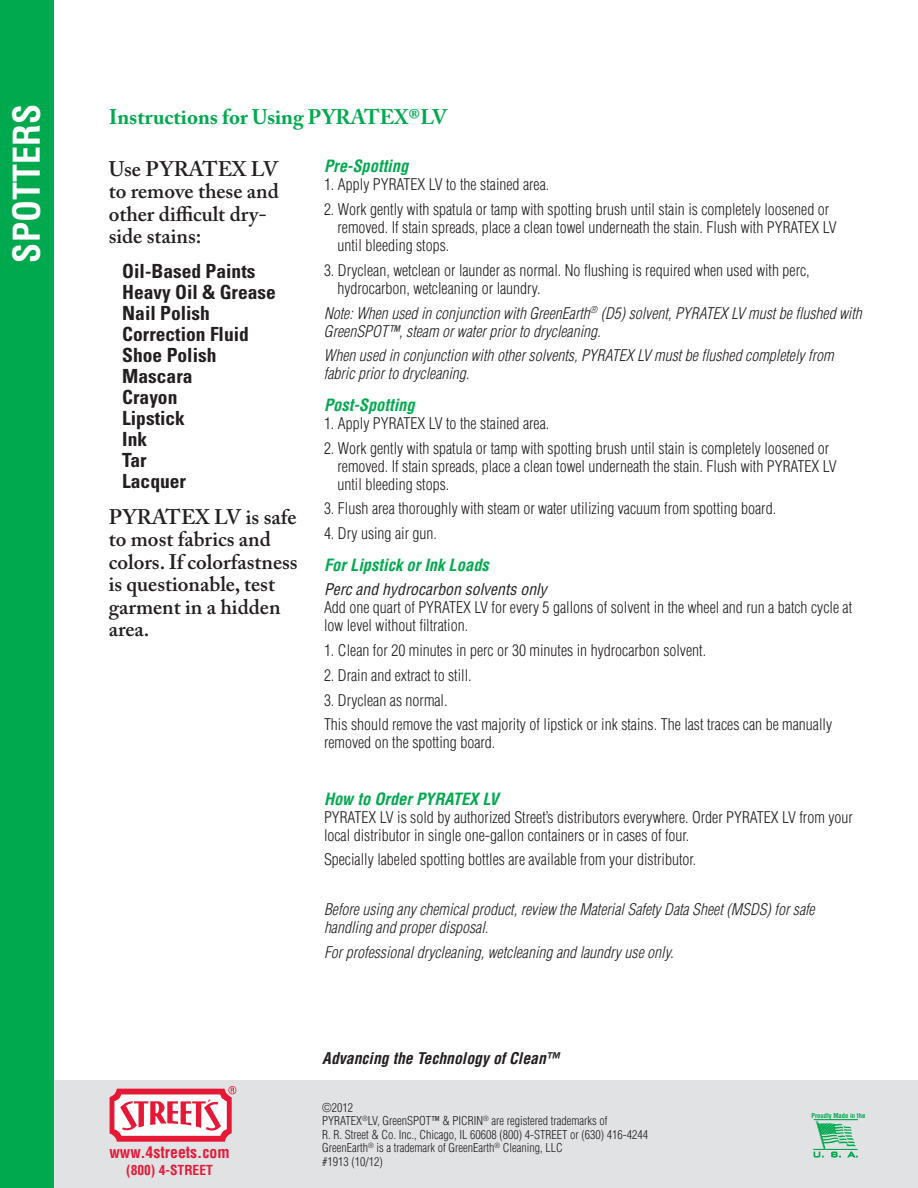
<style>
.page{position:relative;width:918px;height:1188px;background:#fff}
.page>*{position:absolute;margin:0;border:0;box-sizing:border-box;transform-origin:0 0}
.t1{font:700 condensed 36px "Helvetica LT Std";color:#fff}
.t2{font:600 21px/22.5px "Adobe Caslon Pro";color:#231f20}
.t3{font:700 21px "Adobe Caslon Pro";color:#00a94e}
.t4{font:700 condensed 19.5px/21px "Univers LT Std";color:#231f20}
.t5{font:italic 700 condensed 16.5px "Helvetica LT Std";color:#00a94e}
.t6{font:300 condensed 15.75px/18px "Helvetica LT Std";color:#231f20}
.t7{font:italic 300 condensed 15.75px/18px "Helvetica LT Std";color:#231f20}
.t8{font:italic condensed 15.75px "Helvetica LT Std";color:#231f20}
.t9{font:italic 700 condensed 15.75px "Helvetica LT Std";color:#231f20}
.t10{font:700 condensed 15.75px "Helvetica LT Std";color:#e51836}
.t11{font:700 condensed 13.5px "Helvetica LT Std";color:#e51836}
.t12{font:300 condensed 12px/13.5px "Helvetica LT Std";color:#231f20}
.t13{font:700 condensed 6.6px "Helvetica LT Std";color:#00a94e}
</style>
<div class="page">
<div style="left:0;top:1080px;width:918px;height:108px;background:#e1e2e4"></div>
<div style="left:0;top:0;width:54px;height:1188px;background:#00a94e"></div>
<svg style="left:110px;top:1086px;width:126px;height:56px;background:#f098a5"></svg>
<hr style="left:814px;top:1119px;width:44px;height:1px;background:#00a94e">
<svg style="left:813px;top:1121px;width:45px;height:37px"></svg>
<h1 class="t1" style="left:4px;top:262px;width:160px;rotate:-90deg">SPOTTERS</h1>
<h2 class="t3" style="left:109px;top:105px;width:340px">Instructions for Using PYRATEX®LV</h2>
<h2 class="t2" style="left:109px;top:157px;width:172px">Use PYRATEX LV to remove these and other difficult dry&shy;side stains:</h2>
<p class="t4" style="left:122px;top:260px;width:155px">Oil-Based Paints<br>Heavy Oil &amp; Grease<br>Nail Polish<br>Correction Fluid<br>Shoe Polish<br>Mascara<br>Crayon<br>Lipstick<br>Ink<br>Tar<br>Lacquer</p>
<h2 class="t2" style="left:109px;top:505px;width:191px">PYRATEX LV is safe to most fabrics and colors. If colorfastness is questionable, test garment in a hidden area.</h2>
<p class="t5" style="left:324px;top:156px;width:86px">Pre-Spotting</p>
<p class="t6" style="left:324px;top:176px;width:227px">1. Apply PYRATEX LV to the stained area.</p>
<p class="t6" style="left:337px;top:200px;width:501px;text-indent:-13px">2. Work gently with spatula or tamp with spotting brush until stain is completely loosened or removed. If stain spreads, place a clean towel underneath the stain. Flush with PYRATEX LV until bleeding stops.</p>
<p class="t6" style="left:337px;top:261px;width:474px;text-indent:-13px">3. Dryclean, wetclean or launder as normal. No flushing is required when used with perc, hydrocarbon, wetcleaning or laundry.</p>
<p class="t7" style="left:324px;top:304px;width:539px">Note: When used in conjunction with GreenEarth<sup>®</sup> (D5) solvent, PYRATEX LV must be flushed with<br>GreenSPOT™, steam or water prior to drycleaning.</p>
<p class="t7" style="left:324px;top:347px;width:511px">When used in conjunction with other solvents, PYRATEX LV must be flushed completely from fabric prior to drycleaning.</p>
<p class="t5" style="left:324px;top:394px;width:92px">Post-Spotting</p>
<p class="t6" style="left:324px;top:414px;width:227px">1. Apply PYRATEX LV to the stained area.</p>
<p class="t6" style="left:337px;top:439px;width:501px;text-indent:-13px">2. Work gently with spatula or tamp with spotting brush until stain is completely loosened or removed. If stain spreads, place a clean towel underneath the stain. Flush with PYRATEX LV until bleeding stops.</p>
<p class="t6" style="left:324px;top:500px;width:454px">3. Flush area thoroughly with steam or water utilizing vacuum from spotting board.</p>
<p class="t6" style="left:324px;top:524px;width:115px">4. Dry using air gun.</p>
<p class="t5" style="left:324px;top:554px;width:166px">For Lipstick or Ink Loads</p>
<p class="t8" style="left:324px;top:580px;width:224px">Perc and hydrocarbon solvents only</p>
<p class="t6" style="left:324px;top:599px;width:530px">Add one quart of PYRATEX LV for every 5 gallons of solvent in the wheel and run a batch cycle at low level without filtration.</p>
<p class="t6" style="left:324px;top:641px;width:384px">1. Clean for 20 minutes in perc or 30 minutes in hydrocarbon solvent.</p>
<p class="t6" style="left:324px;top:666px;width:149px">2. Drain and extract to still.</p>
<p class="t6" style="left:324px;top:687px;width:510px;line-height:24.8px">3. Dryclean as normal.<br>This should remove the vast majority of lipstick or ink stains. The last traces can be manually</p>
<p class="t6" style="left:324px;top:734px;width:173px">removed on the spotting board.</p>
<p class="t5" style="left:324px;top:788px;width:176px">How to Order PYRATEX LV</p>
<p class="t6" style="left:324px;top:808px;width:530px">PYRATEX LV is sold by authorized Street’s distributors everywhere. Order PYRATEX LV from your local distributor in single one-gallon containers or in cases of four.</p>
<p class="t6" style="left:324px;top:851px;width:374px">Specially labeled spotting bottles are available from your distributor.</p>
<p class="t7" style="left:324px;top:900px;width:492px">Before using any chemical product, review the Material Safety Data Sheet (MSDS) for safe handling and proper disposal.</p>
<p class="t7" style="left:324px;top:943px;width:351px">For professional drycleaning, wetcleaning and laundry use only.</p>
<p class="t10" style="left:109px;top:1142px;width:122px">www.4streets.com</p>
<p class="t11" style="left:126px;top:1162px;width:88px">(800) 4-STREET</p>
<p class="t9" style="left:322px;top:1049px;width:239px">Advancing the Technology of Clean™</p>
<p class="t12" style="left:322px;top:1100px;width:327px">©2012<br>PYRATEX<sup>®</sup>LV, GreenSPOT™ &amp; PICRIN<sup>®</sup> are registered trademarks of<br>R. R. Street &amp; Co. Inc., Chicago, IL 60608 (800) 4-STREET or (630) 416-4244<br>GreenEarth<sup>®</sup> is a trademark of GreenEarth<sup>®</sup> Cleaning, LLC<br>#1913 (10/12)</p>
<p class="t13" style="left:811px;top:1111px;width:56px">Proudly Made in the</p>
</div>
